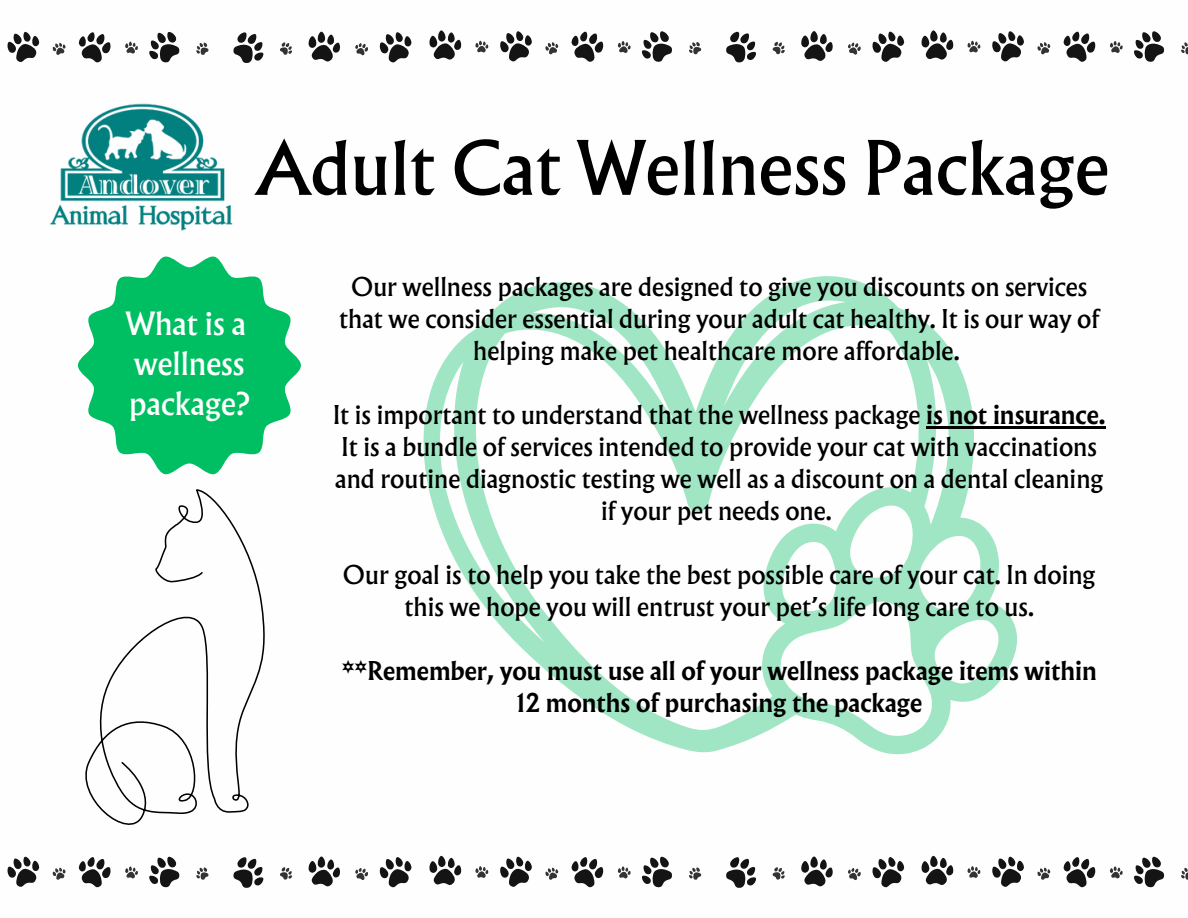
<style>
.page{position:relative;width:1188px;height:918px;background:#fff}
.page>*{position:absolute;margin:0;border:0;box-sizing:border-box;transform-origin:0 0}
.t1{font:67.05px "Albertus Nova";color:#000}
.t2{font:28.95px/40.2px "Albertus Nova";color:#fff}
.t3{font:23.4px/32px "Albertus Nova";color:#000;text-align:center}
.t4{font:700 23.4px/32px "Albertus Nova";color:#000;text-align:center}
.s1{font-weight:700}
.s2{font-weight:400}
</style>
<div class="page">
<svg style="left:7px;top:856px;width:32px;height:31px"></svg>
<svg style="left:79px;top:857px;width:32px;height:30px"></svg>
<svg style="left:149px;top:856px;width:31px;height:32px"></svg>
<svg style="left:233px;top:857px;width:31px;height:31px"></svg>
<svg style="left:309px;top:857px;width:31px;height:30px"></svg>
<svg style="left:380px;top:857px;width:31px;height:30px"></svg>
<svg style="left:53px;top:868px;width:13px;height:12px"></svg>
<svg style="left:355px;top:868px;width:13px;height:12px"></svg>
<svg style="left:196px;top:867px;width:13px;height:13px"></svg>
<svg style="left:280px;top:867px;width:12px;height:13px"></svg>
<svg style="left:125px;top:866px;width:13px;height:13px"></svg>
<svg style="left:429px;top:856px;width:32px;height:29px"></svg>
<svg style="left:500px;top:856px;width:32px;height:31px"></svg>
<svg style="left:572px;top:857px;width:31px;height:30px"></svg>
<svg style="left:641px;top:856px;width:31px;height:32px"></svg>
<svg style="left:726px;top:857px;width:30px;height:31px"></svg>
<svg style="left:801px;top:857px;width:32px;height:30px"></svg>
<svg style="left:872px;top:857px;width:32px;height:30px"></svg>
<svg style="left:475px;top:866px;width:13px;height:12px"></svg>
<svg style="left:545px;top:868px;width:13px;height:12px"></svg>
<svg style="left:848px;top:868px;width:13px;height:12px"></svg>
<svg style="left:689px;top:867px;width:12px;height:13px"></svg>
<svg style="left:773px;top:867px;width:12px;height:13px"></svg>
<svg style="left:618px;top:866px;width:13px;height:13px"></svg>
<svg style="left:921px;top:856px;width:32px;height:29px"></svg>
<svg style="left:992px;top:856px;width:32px;height:31px"></svg>
<svg style="left:1064px;top:857px;width:31px;height:30px"></svg>
<svg style="left:1134px;top:856px;width:30px;height:32px"></svg>
<svg style="left:968px;top:866px;width:12px;height:12px"></svg>
<svg style="left:1037px;top:868px;width:13px;height:12px"></svg>
<svg style="left:1181px;top:868px;width:7px;height:12px"></svg>
<svg style="left:1110px;top:866px;width:13px;height:13px"></svg>
<svg style="left:7px;top:32px;width:32px;height:30px"></svg>
<svg style="left:79px;top:32px;width:32px;height:30px"></svg>
<svg style="left:149px;top:32px;width:31px;height:31px"></svg>
<svg style="left:233px;top:32px;width:31px;height:31px"></svg>
<svg style="left:309px;top:32px;width:31px;height:30px"></svg>
<svg style="left:380px;top:32px;width:31px;height:30px"></svg>
<svg style="left:53px;top:43px;width:13px;height:12px"></svg>
<svg style="left:355px;top:43px;width:13px;height:12px"></svg>
<svg style="left:196px;top:42px;width:13px;height:13px"></svg>
<svg style="left:280px;top:42px;width:12px;height:13px"></svg>
<svg style="left:125px;top:42px;width:13px;height:12px"></svg>
<svg style="left:429px;top:30px;width:32px;height:30px"></svg>
<svg style="left:500px;top:31px;width:32px;height:30px"></svg>
<svg style="left:572px;top:31px;width:31px;height:31px"></svg>
<svg style="left:642px;top:31px;width:30px;height:31px"></svg>
<svg style="left:726px;top:31px;width:30px;height:32px"></svg>
<svg style="left:801px;top:31px;width:32px;height:30px"></svg>
<svg style="left:872px;top:31px;width:32px;height:31px"></svg>
<svg style="left:475px;top:41px;width:13px;height:12px"></svg>
<svg style="left:545px;top:42px;width:13px;height:12px"></svg>
<svg style="left:848px;top:42px;width:13px;height:13px"></svg>
<svg style="left:689px;top:42px;width:12px;height:12px"></svg>
<svg style="left:773px;top:42px;width:12px;height:12px"></svg>
<svg style="left:618px;top:41px;width:13px;height:12px"></svg>
<svg style="left:921px;top:30px;width:32px;height:30px"></svg>
<svg style="left:992px;top:31px;width:32px;height:30px"></svg>
<svg style="left:1064px;top:31px;width:31px;height:31px"></svg>
<svg style="left:1134px;top:31px;width:30px;height:31px"></svg>
<svg style="left:968px;top:41px;width:12px;height:12px"></svg>
<svg style="left:1037px;top:42px;width:13px;height:12px"></svg>
<svg style="left:1181px;top:42px;width:7px;height:12px"></svg>
<svg style="left:1110px;top:41px;width:13px;height:12px"></svg>
<img style="left:50px;top:103px;width:183px;height:128px">
<svg style="left:78px;top:256px;width:223px;height:219px;fill:#00bf63"></svg>
<svg style="left:423px;top:276px;width:594px;height:478px"></svg>
<hr style="left:926px;top:426px;width:180px;height:2px;background:#000">
<svg style="left:85px;top:489px;width:180px;height:336px"></svg>
<p class="t1" style="left:256px;top:121px;width:855px">Adult Cat Wellness Package</p>
<p class="t2" style="left:126px;top:304px;width:126px">What is a wellness package?</p>
<p class="t3" style="left:339px;top:271px;width:762px">Our wellness packages are designed to give you discounts on services that we consider essential during your adult cat healthy. It is our way of helping make pet healthcare more affordable.</p>
<p class="t3" style="left:333px;top:399px;width:774px">It is important to understand that the wellness package <span class="s1">is not insurance.<br></span>It is a bundle of services intended to provide your cat with vaccinations and routine diagnostic testing we well as a discount on a dental cleaning if your pet needs one.</p>
<p class="t3" style="left:343px;top:559px;width:754px">Our goal is to help you take the best possible care of your cat. In doing this we hope you will entrust your pet’s life long care to us.</p>
<p class="t4" style="left:342px;top:655px;width:757px"><span class="s2">**</span>Remember, you must use all of your wellness package items within<br>12 months of purchasing the package</p>
</div>
